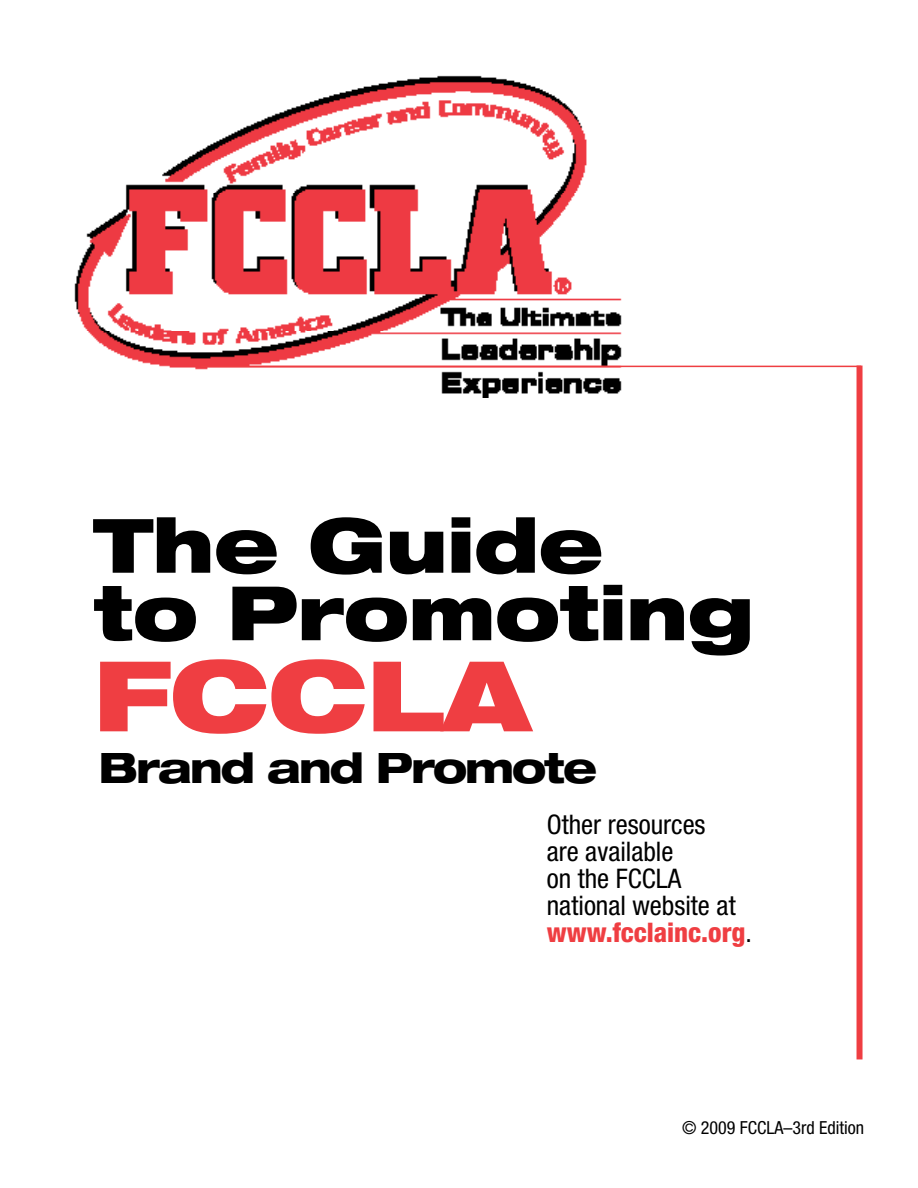
<style>
.page{position:relative;width:918px;height:1188px;background:#fff}
.page>*{position:absolute;margin:0;border:0;box-sizing:border-box;transform-origin:0 0}
.t1{font:900 expanded 97.5px "Helvetica Neue";letter-spacing:-.01em;color:#ef3e42}
.t2{font:900 expanded 75px/67.5px "Helvetica Neue";letter-spacing:-.01em;color:#000}
.t3{font:800 expanded 42px "Helvetica Neue";letter-spacing:-.05em;color:#000}
.t4{font:condensed 27px/27px "Helvetica Neue";color:#000}
.t5{font:condensed 18px "Helvetica Neue";color:#000}
.s1{font-weight:800;color:#ef3e42}
</style>
<div class="page">
<img style="left:74px;top:75px;width:549px;height:322px">
<hr style="left:201px;top:366px;width:660px;height:1px;background:#ef3e42">
<div style="left:857px;top:366px;width:6px;height:693px;background:#ef3e42"></div>
<h2 class="t2" style="left:93px;top:509px;width:662px">The Guide<br>to Promoting</h2>
<h1 class="t1" style="left:93px;top:633px;width:438px">FCCLA</h1>
<h3 class="t3" style="left:99px;top:741px;width:500px">Brand and Promote</h3>
<p class="t4" style="left:547px;top:811px;width:207px">Other resources<br>are available<br>on the FCCLA national website at <span class="s1">www.fcclainc.org</span>.</p>
<p class="t5" style="left:682px;top:1117px;width:183px">© 2009 FCCLA–3rd Edition</p>
</div>
